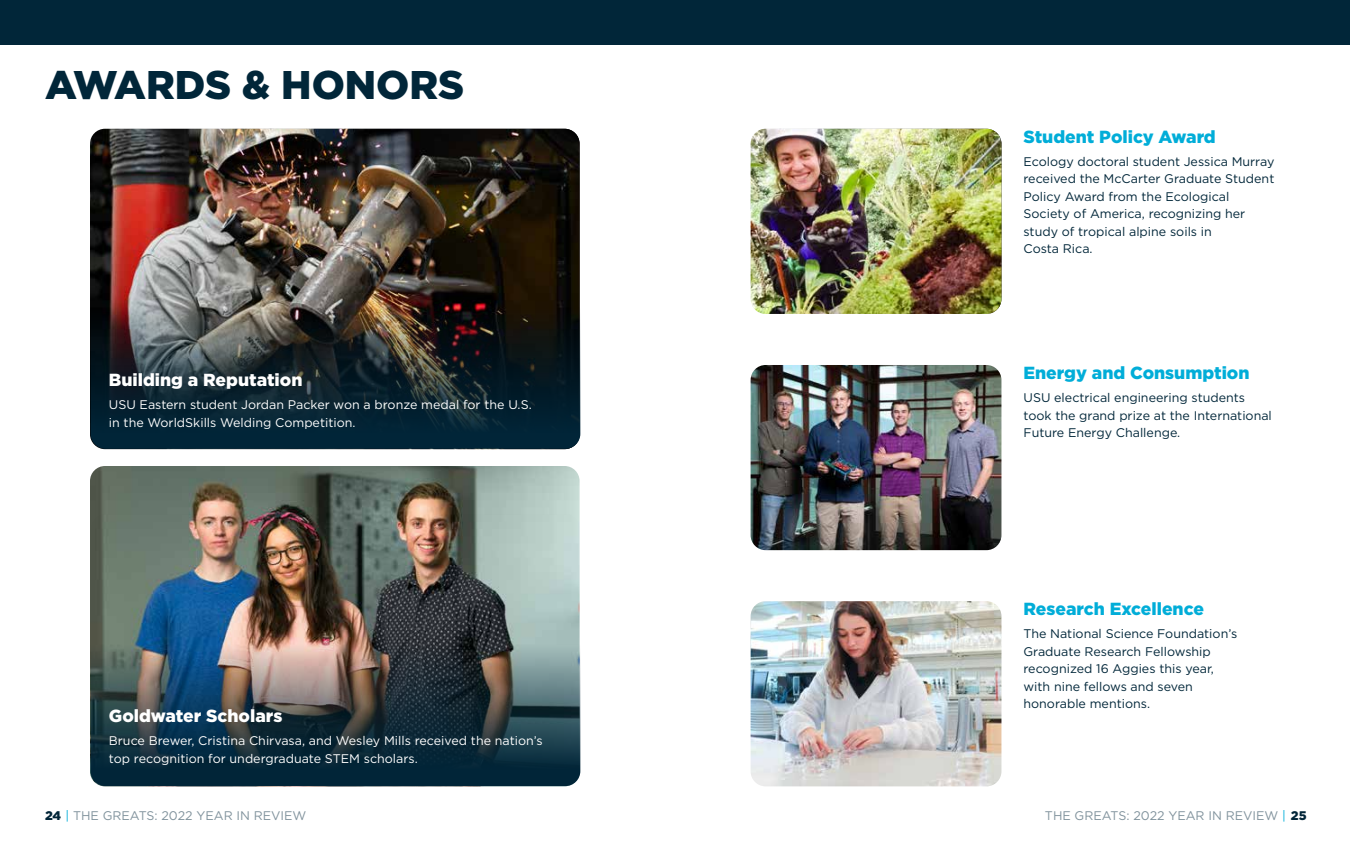
<style>
.page{position:relative;width:1350px;height:855px;background:#fff}
.page>*{position:absolute;margin:0;border:0;box-sizing:border-box;transform-origin:0 0}
.t1{font:900 40px "Gotham";color:#012639}
.t2{font:900 17.5px "Gotham";color:#01add8}
.t3{font:900 17.5px "Gotham";color:#fff}
.t4{font:12.5px/17.5px "Gotham";color:#012639}
.t5{font:12.5px/17.5px "Gotham";color:#fff}
.t6{font:12.5px "Gotham";color:#80929c}
.s1{font-weight:900;color:#012538}
.s2{color:#01add8}
</style>
<div class="page">
<img style="left:751px;top:601px;width:250px;height:185px">
<img style="left:751px;top:365px;width:250px;height:185px">
<img style="left:751px;top:129px;width:250px;height:185px">
<img style="left:90px;top:129px;width:490px;height:320px">
<img style="left:90px;top:466px;width:490px;height:320px">
<div style="left:0;top:0;width:1350px;height:45px;background:#012639"></div>
<img style="left:91px;top:176px;width:489px;height:273px;border-radius:15px">
<img style="left:91px;top:513px;width:489px;height:273px;border-radius:15px">
<h1 class="t1" style="left:45px;top:58px;width:421px">AWARDS &amp; HONORS</h1>
<h2 class="t3" style="left:109px;top:368px;width:195px">Building a Reputation</h2>
<p class="t5" style="left:109px;top:396px;width:424px">USU Eastern student Jordan Packer won a bronze medal for the U.S. in the WorldSkills Welding Competition.</p>
<h2 class="t3" style="left:109px;top:704px;width:175px">Goldwater Scholars</h2>
<p class="t5" style="left:109px;top:732px;width:435px">Bruce Brewer, Cristina Chirvasa, and Wesley Mills received the nation’s top recognition for undergraduate STEM scholars.</p>
<h2 class="t2" style="left:1024px;top:124px;width:194px">Student Policy Award</h2>
<p class="t4" style="left:1024px;top:152px;width:252px">Ecology doctoral student Jessica Murray received the McCarter Graduate Student<br>Policy Award from the Ecological<br>Society of America, recognizing her study of tropical alpine soils in<br>Costa Rica.</p>
<h2 class="t2" style="left:1024px;top:361px;width:227px">Energy and Consumption</h2>
<p class="t4" style="left:1024px;top:389px;width:250px">USU electrical engineering students took the grand prize at the International<br>Future Energy Challenge.</p>
<h2 class="t2" style="left:1024px;top:597px;width:182px">Research Excellence</h2>
<p class="t4" style="left:1024px;top:625px;width:215px">The National Science Foundation’s<br>Graduate Research Fellowship recognized 16 Aggies this year, with nine fellows and seven honorable mentions.</p>
<p class="t6" style="left:45px;top:808px;width:263px"><span class="s1">24</span> <span class="s2">|</span> THE GREATS: 2022 YEAR IN REVIEW</p>
<p class="t6" style="left:1045px;top:808px;width:263px">THE GREATS: 2022 YEAR IN REVIEW <span class="s2">|</span> <span class="s1">25</span></p>
</div>
